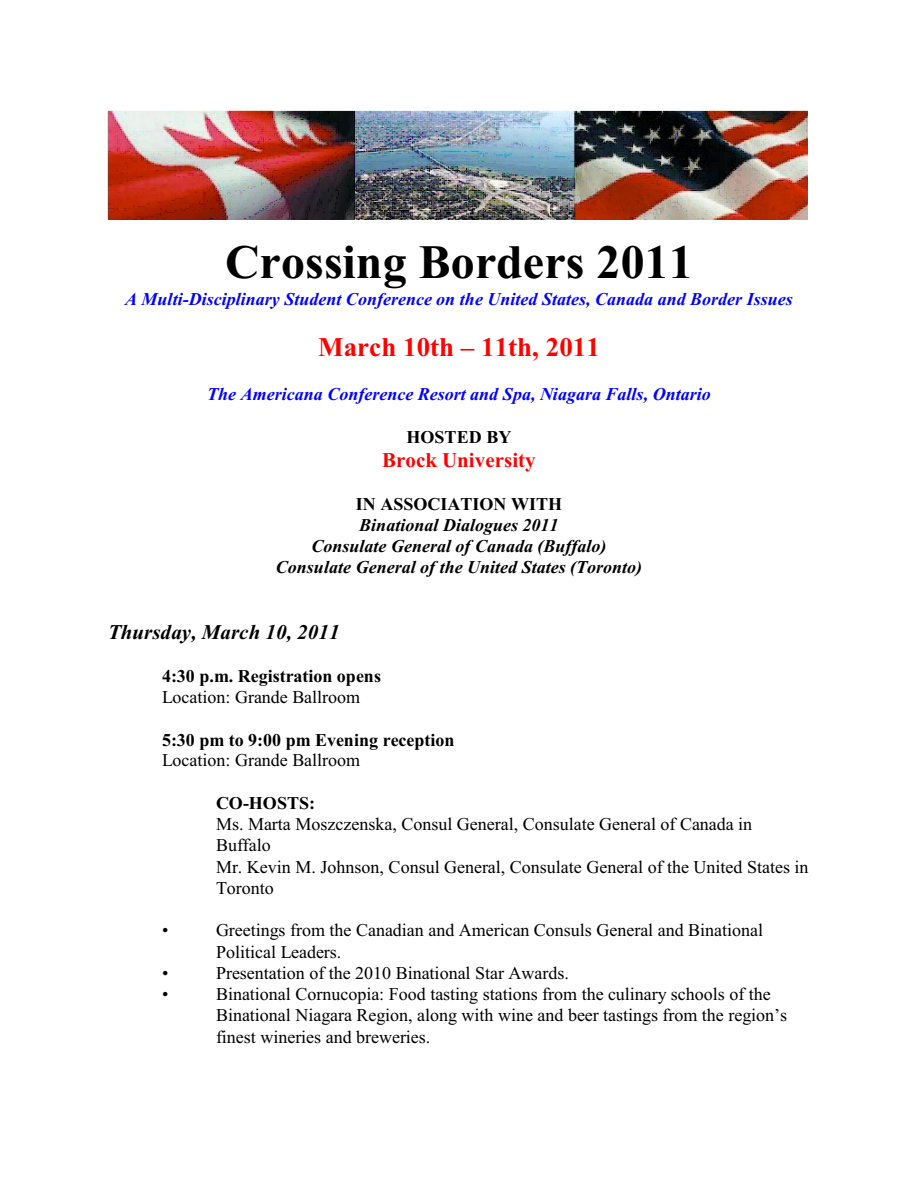
<style>
.page{position:relative;width:918px;height:1188px;background:#fff}
.page>*{position:absolute;margin:0;border:0;box-sizing:border-box;transform-origin:0 0}
.t1{font:700 48px "Times New Roman";color:#000}
.t2{font:700 27px "Times New Roman";color:#f00}
.t3{font:italic 700 21px "Times New Roman";color:#000}
.t4{font:700 21px "Times New Roman";color:#f00}
.t5{font:18px/21.3px "Times New Roman";color:#000}
.t6{font:italic 700 18px "Times New Roman";color:#00f}
.t7{font:italic 700 18px/20.9px "Times New Roman";color:#000;text-align:center}
.t8{font:700 18px "Times New Roman";color:#000}
</style>
<div class="page">
<img style="left:107px;top:110px;width:700px;height:109px">
<h1 class="t1" style="left:225px;top:246px;width:470px">Crossing Borders 2011</h1>
<p class="t6" style="left:125px;top:293px;width:669px">A Multi-Disciplinary Student Conference on the United States, Canada and Border Issues</p>
<h2 class="t2" style="left:318px;top:338px;width:283px">March 10th – 11th, 2011</h2>
<p class="t6" style="left:207px;top:388px;width:505px">The Americana Conference Resort and Spa, Niagara Falls, Ontario</p>
<p class="t8" style="left:407px;top:430px;width:106px">HOSTED BY</p>
<p class="t4" style="left:382px;top:453px;width:155px">Brock University</p>
<p class="t8" style="left:356px;top:498px;width:208px">IN ASSOCIATION WITH</p>
<p class="t7" style="left:276px;top:516px;width:368px">Binational Dialogues 2011<br>Consulate General of Canada (Buffalo)<br>Consulate General of the United States (Toronto)</p>
<p class="t3" style="left:108px;top:625px;width:233px">Thursday, March 10, 2011</p>
<p class="t8" style="left:162px;top:670px;width:221px">4:30 p.m. Registration opens</p>
<p class="t5" style="left:162px;top:688px;width:200px">Location: Grande Ballroom</p>
<p class="t8" style="left:162px;top:733px;width:294px">5:30 pm to 9:00 pm Evening reception</p>
<p class="t5" style="left:162px;top:751px;width:200px">Location: Grande Ballroom</p>
<p class="t8" style="left:216px;top:797px;width:101px">CO-HOSTS:</p>
<p class="t5" style="left:216px;top:815px;width:594px">Ms. Marta Moszczenska, Consul General, Consulate General of Canada in Buffalo<br>Mr. Kevin M. Johnson, Consul General, Consulate General of the United States in Toronto</p>
<p class="t5" style="left:162px;top:921px;width:8px">•</p>
<p class="t5" style="left:216px;top:921px;width:549px">Greetings from the Canadian and American Consuls General and Binational<br>Political Leaders.</p>
<p class="t5" style="left:162px;top:964px;width:8px">•</p>
<p class="t5" style="left:216px;top:964px;width:354px">Presentation of the 2010 Binational Star Awards.</p>
<p class="t5" style="left:162px;top:985px;width:8px">•</p>
<p class="t5" style="left:216px;top:985px;width:573px">Binational Cornucopia: Food tasting stations from the culinary schools of the<br>Binational Niagara Region, along with wine and beer tastings from the region’s finest wineries and breweries.</p>
</div>
